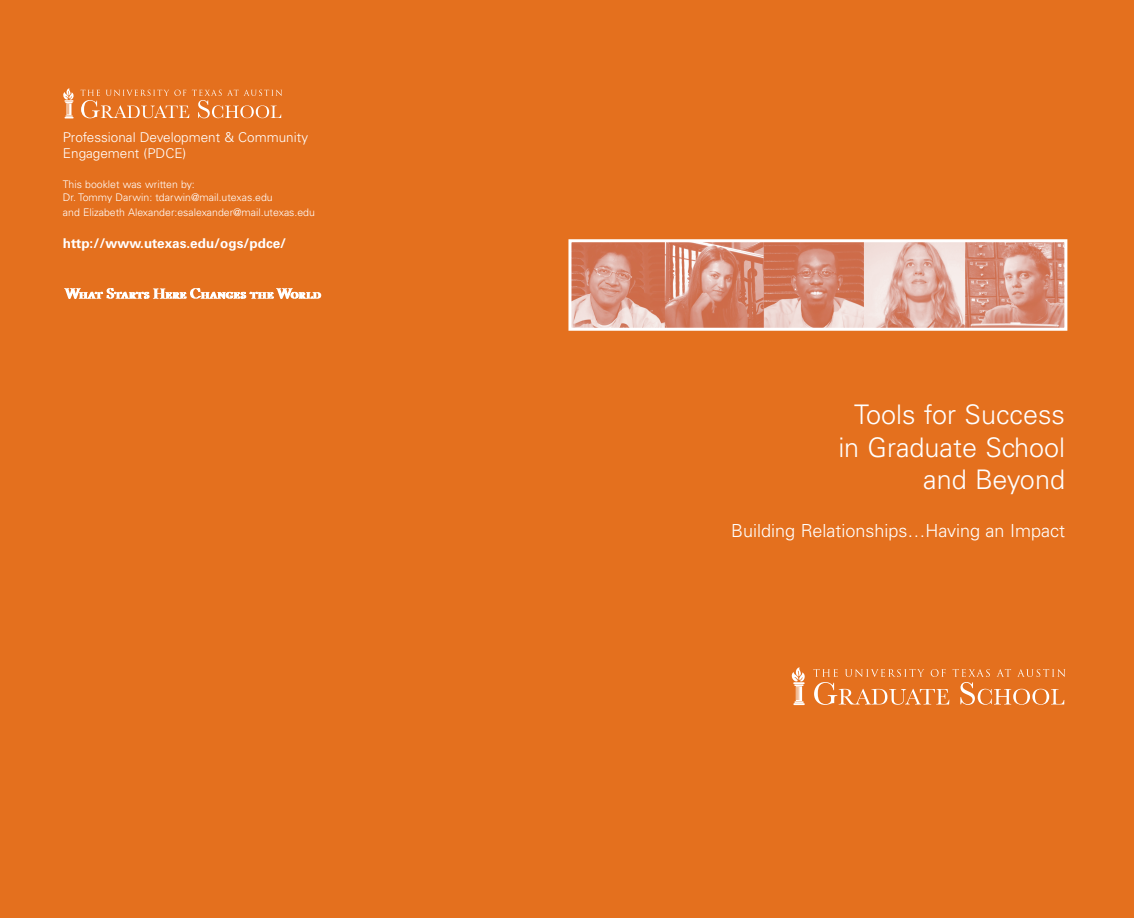
<style>
.page{position:relative;width:1134px;height:918px;background:#e4701e}
.page>*{position:absolute;margin:0;border:0;box-sizing:border-box;transform-origin:0 0}
.t1{font:300 27px/32.4px "Univers";color:#fff;text-align:right}
.t2{font:300 18px "Univers";color:#fff}
.t3{font:300 13.5px/16.2px "Univers";color:#fff}
.t4{font:700 13.5px "Univers";color:#fff}
.t5{font:300 10.5px/12.6px "Univers";color:#fff}
</style>
<div class="page">
<svg style="left:80px;top:90px;width:202px;height:28px"></svg>
<svg style="left:63px;top:88px;width:11px;height:30px"></svg>
<svg style="left:813px;top:669px;width:252px;height:36px"></svg>
<svg style="left:792px;top:667px;width:13px;height:38px"></svg>
<img style="left:572px;top:243px;width:491px;height:84px">
<div style="left:568px;top:239px;width:499px;height:92px;border:3px solid #fff"></div>
<svg style="left:64px;top:288px;width:257px;height:11px"></svg>
<p class="t3" style="left:63px;top:130px;width:247px">Professional Development &amp; Community<br>Engagement (PDCE)</p>
<p class="t5" style="left:63px;top:179px;width:211px">This booklet was written by:<br>Dr. Tommy Darwin: tdarwin@mail.utexas.edu</p>
<p class="t5" style="left:63px;top:207px;width:253px">and Elizabeth Alexander:esalexander@mail.utexas.edu</p>
<p class="t4" style="left:63px;top:238px;width:225px">http://www.utexas.edu/ogs/pdce/</p>
<h1 class="t1" style="left:838px;top:401px;width:228px">Tools for Success in Graduate School and Beyond</h1>
<h2 class="t2" style="left:731px;top:524px;width:335px">Building Relationships…Having an Impact</h2>
</div>
